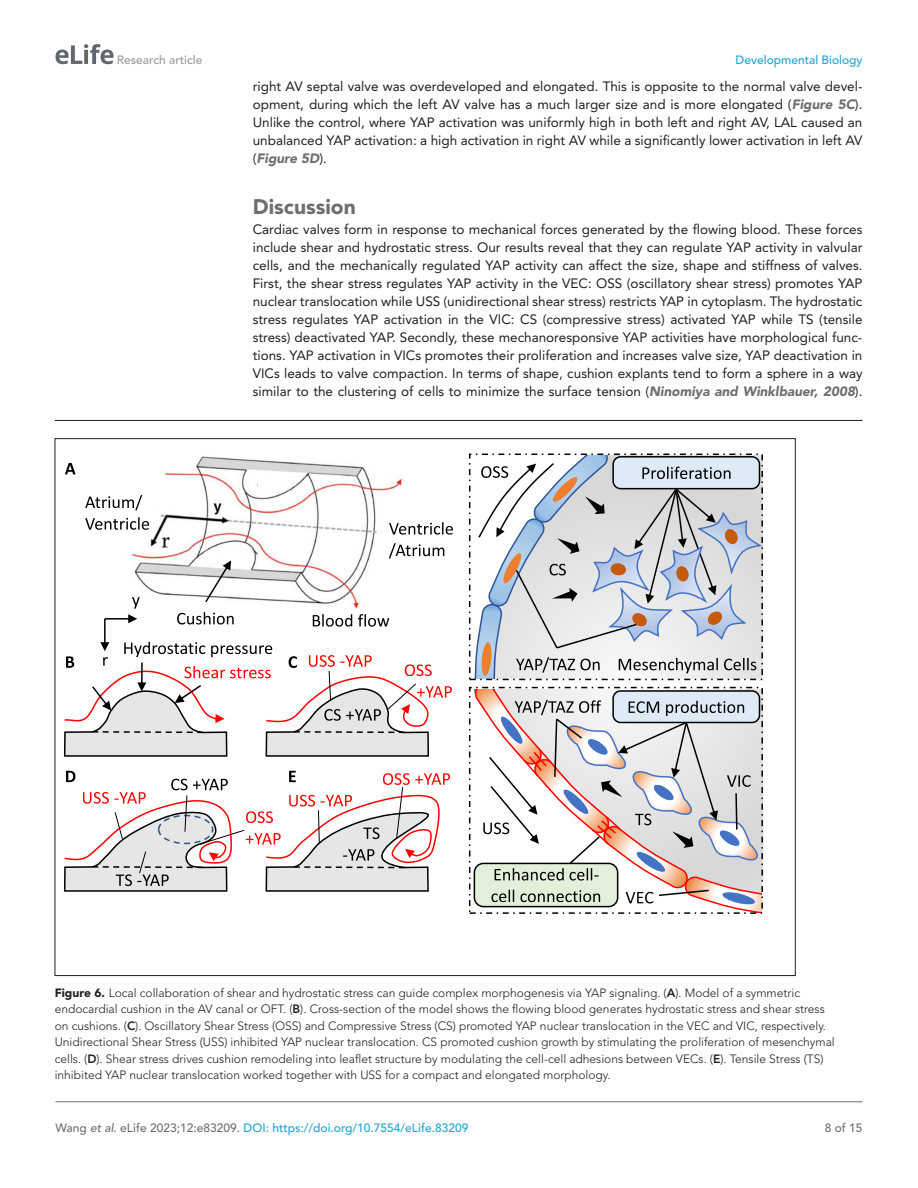
<style>
.page{position:relative;width:918px;height:1188px;background:#fff}
.page>*{position:absolute;margin:0;border:0;box-sizing:border-box;transform-origin:0 0}
.t1{font:900 21px "Avenir LT Std";color:#6e6e70}
.t2{font:13.5px/18px "Avenir LT Std";color:#231f20;text-align:justify}
.t3{font:300 12px/16.5px "Avenir LT Std";color:#231f20}
.t4{font:500 12px "Avenir LT Std";color:#1ea4d7}
.t5{font:500 12px "Avenir LT Std";color:#9a9a9a}
.t6{font:500 12px "Avenir LT Std";color:#6e6e70}
.s1{font-weight:900;font-style:italic;color:#6e6e70}
.s2{font-weight:900}
.s3{font-weight:800}
.s4{color:#6e6e70}
.s5{font-style:italic;color:#6e6e70}
</style>
<div class="page">
<svg style="left:56px;top:44px;width:58px;height:20px"></svg>
<hr style="left:56px;top:1101px;width:806px;height:1px;background:#6e6e70">
<hr style="left:55px;top:420px;width:807px;height:1px;background:#231f20">
<img style="left:163px;top:456px;width:241px;height:39px">
<svg style="left:257px;top:476px;width:25px;height:13px"></svg>
<svg style="left:65px;top:463px;width:10px;height:11px"></svg>
<svg style="left:474px;top:453px;width:290px;height:461px"></svg>
<svg style="left:64px;top:495px;width:389px;height:397px"></svg>
<p class="t5" style="left:117px;top:53px;width:87px">Research article</p>
<p class="t4" style="left:736px;top:53px;width:128px">Developmental Biology</p>
<p class="t2" style="left:253px;top:78px;width:611px">right AV septal valve was overdeveloped and elongated. This is opposite to the normal valve devel&shy;opment, during which the left AV valve has a much larger size and is more elongated (<span class="s1">Figure 5C</span>).<br>Unlike the control, where YAP activation was uniformly high in both left and right AV, LAL caused an unbalanced YAP activation: a high activation in right AV while a significantly lower activation in left AV (<span class="s1">Figure 5D</span>).</p>
<h1 class="t1" style="left:253px;top:194px;width:105px">Discussion</h1>
<p class="t2" style="left:253px;top:220px;width:611px">Cardiac valves form in response to mechanical forces generated by the flowing blood. These forces include shear and hydrostatic stress. Our results reveal that they can regulate YAP activity in valvular cells, and the mechanically regulated YAP activity can affect the size, shape and stiffness of valves.<br>First, the shear stress regulates YAP activity in the VEC: OSS (oscillatory shear stress) promotes YAP nuclear translocation while USS (unidirectional shear stress) restricts YAP in cytoplasm. The hydrostatic stress regulates YAP activation in the VIC: CS (compressive stress) activated YAP while TS (tensile stress) deactivated YAP. Secondly, these mechanoresponsive YAP activities have morphological func&shy;tions. YAP activation in VICs promotes their proliferation and increases valve size, YAP deactivation in VICs leads to valve compaction. In terms of shape, cushion explants tend to form a sphere in a way similar to the clustering of cells to minimize the surface tension (<span class="s1">Ninomiya and Winklbauer, 2008</span>).</p>
<p class="t3" style="left:55px;top:984px;width:782px"><span class="s2">Figure 6.</span> Local collaboration of shear and hydrostatic stress can guide complex morphogenesis via YAP signaling. (<span class="s3">A</span>). Model of a symmetric endocardial cushion in the AV canal or OFT. (<span class="s3">B</span>). Cross-section of the model shows the flowing blood generates hydrostatic stress and shear stress on cushions. (<span class="s3">C</span>). Oscillatory Shear Stress (OSS) and Compressive Stress (CS) promoted YAP nuclear translocation in the VEC and VIC, respectively.<br>Unidirectional Shear Stress (USS) inhibited YAP nuclear translocation. CS promoted cushion growth by stimulating the proliferation of mesenchymal cells. (<span class="s3">D</span>). Shear stress drives cushion remodeling into leaflet structure by modulating the cell-cell adhesions between VECs. (<span class="s3">E</span>). Tensile Stress (TS) inhibited YAP nuclear translocation worked together with USS for a compact and elongated morphology.</p>
<p class="t4" style="left:56px;top:1121px;width:414px"><span class="s4">Wang</span> <span class="s5">et al</span><span class="s4">. eLife 2023;12:e83209.</span> DOI: https://doi.org/10.7554/eLife.83209</p>
<p class="t6" style="left:825px;top:1121px;width:39px">8 of 15</p>
</div>
